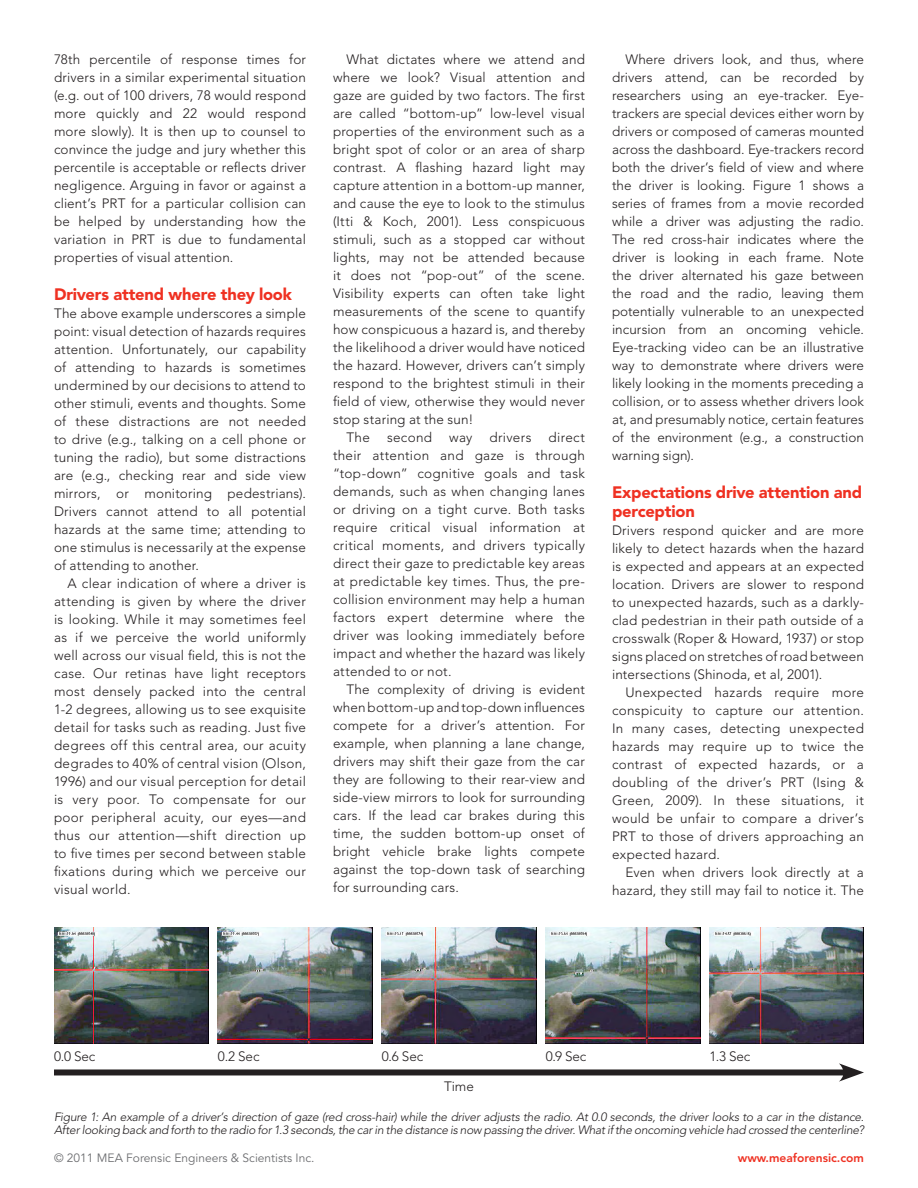
<style>
.page{position:relative;width:918px;height:1188px;background:#fff}
.page>*{position:absolute;margin:0;border:0;box-sizing:border-box;transform-origin:0 0}
.Back_cover_subheads{font:900 16.5px/19.5px "Avenir";letter-spacing:-.01em;color:#ef3122}
.Text{font:300 13.5px/18px "Avenir";letter-spacing:.015em;color:#231f20;text-align:justify}
.Text_1st_par{font:300 13.5px/18px "Avenir";letter-spacing:.01em;color:#231f20;text-align:justify}
.t1{font:italic 300 12px/13.5px "Avenir";letter-spacing:-.015em;color:#231f20}
.MEA_Forensic{font:12px "Avenir";color:#6c6d70}
.URL{font:800 12px "Avenir";color:#ef3122}
</style>
<div class="page">
<div style="left:54px;top:1069px;width:795px;height:6px;background:#231f20"></div>
<svg style="left:839px;top:1063px;width:25px;height:19px"></svg>
<img style="left:54px;top:928px;width:155px;height:116px">
<img style="left:218px;top:928px;width:155px;height:116px">
<img style="left:382px;top:928px;width:154px;height:116px">
<img style="left:545px;top:928px;width:155px;height:116px">
<img style="left:709px;top:928px;width:155px;height:116px">
<p class="Text" style="left:54px;top:51px;width:254px">78th percentile of response times for drivers in a similar experimental situation (e.g. out of 100 drivers, 78 would respond more quickly and 22 would respond more slowly). It is then up to counsel to convince the judge and jury whether this percentile is acceptable or reflects driver negligence. Arguing in favor or against a client’s PRT for a particular collision can be helped by understanding how the variation in PRT is due to fundamental properties of visual attention.</p>
<p class="Back_cover_subheads" style="left:54px;top:284px;width:240px">Drivers attend where they look</p>
<p class="Text_1st_par" style="left:54px;top:304px;width:254px">The above example underscores a simple point: visual detection of hazards requires attention. Unfortunately, our capability of attending to hazards is sometimes undermined by our decisions to attend to other stimuli, events and thoughts. Some of these distractions are not needed to drive (e.g., talking on a cell phone or tuning the radio), but some distractions are (e.g., checking rear and side view mirrors, or monitoring pedestrians).<br>Drivers cannot attend to all potential hazards at the same time; attending to one stimulus is necessarily at the expense of attending to another.</p>
<p class="Text" style="left:54px;top:574px;width:254px;text-indent:14px">A clear indication of where a driver is attending is given by where the driver is looking. While it may sometimes feel as if we perceive the world uniformly well across our visual field, this is not the case. Our retinas have light receptors most densely packed into the central 1-2 degrees, allowing us to see exquisite detail for tasks such as reading. Just five degrees off this central area, our acuity degrades to 40% of central vision (Olson, 1996) and our visual perception for detail is very poor. To compensate for our poor peripheral acuity, our eyes—and thus our attention—shift direction up to five times per second between stable fixations during which we perceive our visual world.</p>
<p class="Text" style="left:333px;top:50px;width:254px;text-indent:14px">What dictates where we attend and where we look? Visual attention and gaze are guided by two factors. The first are called “bottom-up” low-level visual properties of the environment such as a bright spot of color or an area of sharp contrast. A flashing hazard light may capture attention in a bottom-up manner, and cause the eye to look to the stimulus (Itti &amp; Koch, 2001). Less conspicuous stimuli, such as a stopped car without lights, may not be attended because it does not “pop-out” of the scene.<br>Visibility experts can often take light measurements of the scene to quantify how conspicuous a hazard is, and thereby the likelihood a driver would have noticed the hazard. However, drivers can’t simply respond to the brightest stimuli in their field of view, otherwise they would never stop staring at the sun!</p>
<p class="Text" style="left:347px;top:428px;width:25px">The</p>
<p class="Text" style="left:387px;top:428px;width:47px">second</p>
<p class="Text" style="left:449px;top:428px;width:25px">way</p>
<p class="Text" style="left:489px;top:428px;width:44px">drivers</p>
<p class="Text" style="left:333px;top:428px;width:254px;text-indent:216px">direct their attention and gaze is through “top-down” cognitive goals and task demands, such as when changing lanes or driving on a tight curve. Both tasks require critical visual information at critical moments, and drivers typically direct their gaze to predictable key areas at predictable key times. Thus, the pre&shy;collision environment may help a human factors expert determine where the driver was looking immediately before impact and whether the hazard was likely attended to or not.</p>
<p class="Text" style="left:333px;top:680px;width:253px;text-indent:14px">The complexity of driving is evident when bottom-up and top-down influences compete for a driver’s attention. For example, when planning a lane change, drivers may shift their gaze from the car they are following to their rear-view and side-view mirrors to look for surrounding cars. If the lead car brakes during this time, the sudden bottom-up onset of bright vehicle brake lights compete against the top-down task of searching for surrounding cars.</p>
<p class="Text" style="left:612px;top:50px;width:254px;text-indent:14px">Where drivers look, and thus, where drivers attend, can be recorded by researchers using an eye-tracker. Eye&shy;trackers are special devices either worn by drivers or composed of cameras mounted across the dashboard. Eye-trackers record both the driver’s field of view and where the driver is looking. Figure 1 shows a series of frames from a movie recorded while a driver was adjusting the radio.<br>The red cross-hair indicates where the driver is looking in each frame. Note the driver alternated his gaze between the road and the radio, leaving them potentially vulnerable to an unexpected incursion from an oncoming vehicle.<br>Eye-tracking video can be an illustrative way to demonstrate where drivers were likely looking in the moments preceding a collision, or to assess whether drivers look at, and presumably notice, certain features of the environment (e.g., a construction warning sign).</p>
<p class="Back_cover_subheads" style="left:612px;top:482px;width:252px">Expectations drive attention and perception</p>
<p class="Text_1st_par" style="left:612px;top:522px;width:254px">Drivers respond quicker and are more likely to detect hazards when the hazard is expected and appears at an expected location. Drivers are slower to respond to unexpected hazards, such as a darkly&shy;clad pedestrian in their path outside of a crosswalk (Roper &amp; Howard, 1937) or stop signs placed on stretches of road between intersections (Shinoda, et al, 2001).</p>
<p class="Text" style="left:612px;top:684px;width:254px;text-indent:14px">Unexpected hazards require more conspicuity to capture our attention.<br>In many cases, detecting unexpected hazards may require up to twice the contrast of expected hazards, or a doubling of the driver’s PRT (Ising &amp; Green, 2009). In these situations, it would be unfair to compare a driver’s PRT to those of drivers approaching an expected hazard.</p>
<p class="Text" style="left:612px;top:864px;width:254px;text-align:right">Even when drivers look directly at a hazard, they still may fail to notice it. The</p>
<p class="Text_1st_par" style="left:54px;top:1047px;width:43px">0.0 Sec</p>
<p class="Text_1st_par" style="left:218px;top:1047px;width:43px">0.2 Sec</p>
<p class="Text_1st_par" style="left:382px;top:1047px;width:43px">0.6 Sec</p>
<p class="Text_1st_par" style="left:444px;top:1077px;width:31px">Time</p>
<p class="Text_1st_par" style="left:546px;top:1047px;width:42px">0.9 Sec</p>
<p class="Text_1st_par" style="left:710px;top:1047px;width:42px">1.3 Sec</p>
<p class="t1" style="left:54px;top:1110px;width:812px">Figure 1: An example of a driver’s direction of gaze (red cross-hair) while the driver adjusts the radio. At 0.0 seconds, the driver looks to a car in the distance.<br>After looking back and forth to the radio for 1.3 seconds, the car in the distance is now passing the driver. What if the oncoming vehicle had crossed the centerline?</p>
<p class="MEA_Forensic" style="left:54px;top:1151px;width:262px">© 2011 MEA Forensic Engineers &amp; Scientists Inc.</p>
<p class="URL" style="left:738px;top:1150px;width:128px">www.meaforensic.com</p>
</div>
